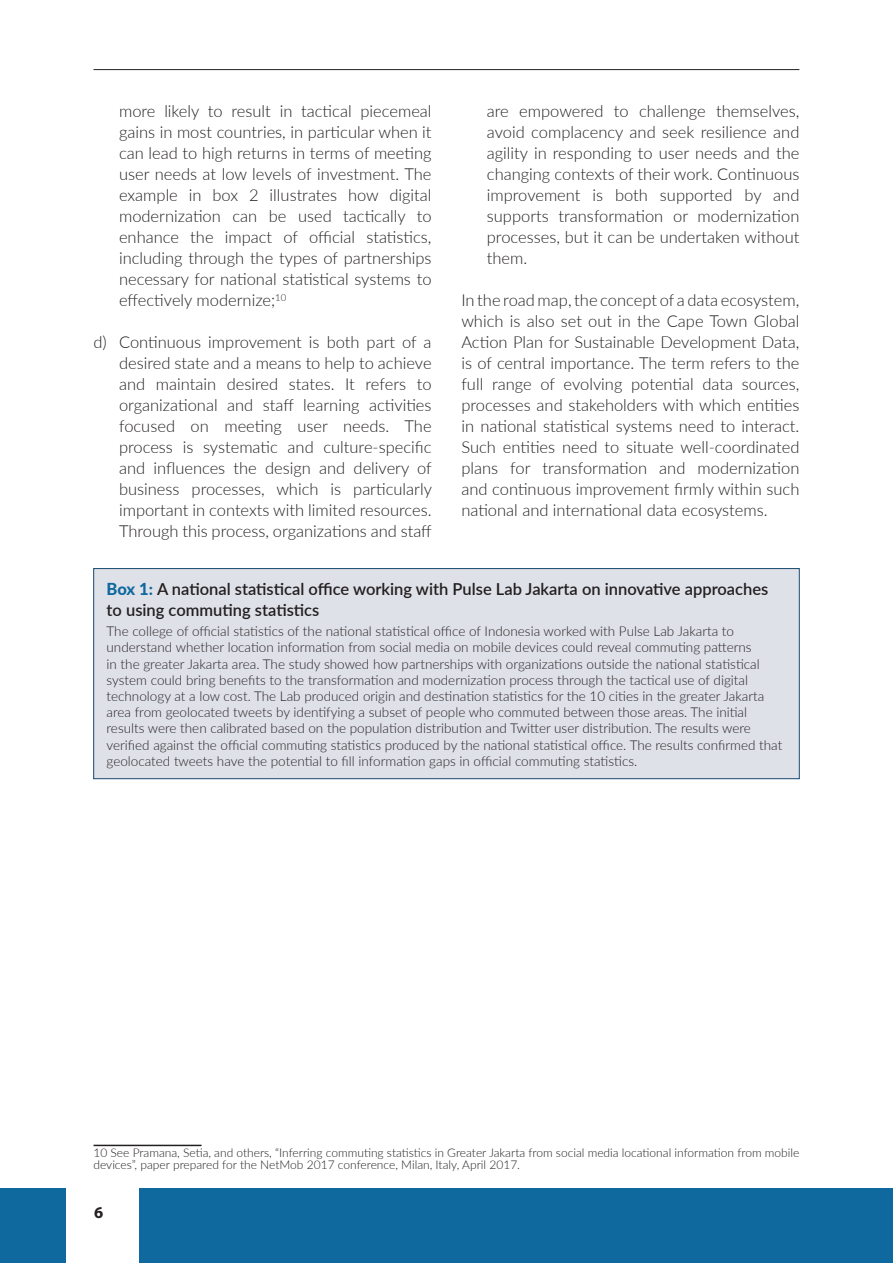
<style>
.page{position:relative;width:893px;height:1263px;background:#fff}
.page>*{position:absolute;margin:0;border:0;box-sizing:border-box;transform-origin:0 0}
.t1{font:300 16.5px/21px "Lato";color:#231f20;text-align:justify}
.t2{font:600 16.5px/21px "Lato";color:#231f20}
.t3{font:700 16.5px "Myriad Pro";color:#231f20}
.t4{font:300 13.5px/16.2px "Lato";color:#231f20}
.t5{font:300 12px/12px "Lato";color:#231f20}
.s1{font-weight:800;color:#10699e}
</style>
<div class="page">
<div style="left:0;top:1188px;width:893px;height:75px;background:#10699e"></div>
<div style="left:66px;top:1169px;width:72px;height:94px;background:#fff"></div>
<hr style="left:94px;top:69px;width:705px;height:1px;background:#231f20">
<hr style="left:94px;top:1145px;width:108px;height:1px;background:#231f20">
<div style="left:94px;top:569px;width:705px;height:210px;background:#dfe1e9"></div>
<div style="left:94px;top:568px;width:705px;height:211px;border:1px solid #194a6f"></div>
<p class="t1" style="left:119px;top:100px;width:314px">more likely to result in tactical piecemeal gains in most countries, in particular when it can lead to high returns in terms of meeting user needs at low levels of investment. The example in box 2 illustrates how digital modernization can be used tactically to enhance the impact of official statistics, including through the types of partnerships necessary for national statistical systems to effectively modernize;<sup>10</sup></p>
<p class="t1" style="left:119px;top:331px;width:314px;text-indent:-26px">d) Continuous improvement is both part of a desired state and a means to help to achieve and maintain desired states. It refers to organizational and staff learning activities focused on meeting user needs. The process is systematic and culture-specific and influences the design and delivery of business processes, which is particularly important in contexts with limited resources.<br>Through this process, organizations and staff</p>
<p class="t1" style="left:487px;top:100px;width:314px">are empowered to challenge themselves, avoid complacency and seek resilience and agility in responding to user needs and the changing contexts of their work. Continuous improvement is both supported by and supports transformation or modernization processes, but it can be undertaken without them.</p>
<p class="t1" style="left:461px;top:289px;width:340px">In the road map, the concept of a data ecosystem, which is also set out in the Cape Town Global Action Plan for Sustainable Development Data, is of central importance. The term refers to the full range of evolving potential data sources, processes and stakeholders with which entities in national statistical systems need to interact.<br>Such entities need to situate well-coordinated plans for transformation and modernization and continuous improvement firmly within such national and international data ecosystems.</p>
<p class="t2" style="left:107px;top:577px;width:663px"><span class="s1">Box 1:</span> A national statistical office working with Pulse Lab Jakarta on innovative approaches to using commuting statistics</p>
<p class="t4" style="left:107px;top:623px;width:677px">The college of official statistics of the national statistical office of Indonesia worked with Pulse Lab Jakarta to understand whether location information from social media on mobile devices could reveal commuting patterns<br>in the greater Jakarta area. The study showed how partnerships with organizations outside the national statistical system could bring benefits to the transformation and modernization process through the tactical use of digital technology at a low cost. The Lab produced origin and destination statistics for the 10 cities in the greater Jakarta area from geolocated tweets by identifying a subset of people who commuted between those areas. The initial results were then calibrated based on the population distribution and Twitter user distribution. The results were verified against the official commuting statistics produced by the national statistical office. The results confirmed that geolocated tweets have the potential to fill information gaps in official commuting statistics.</p>
<p class="t5" style="left:94px;top:1147px;width:707px">10 See Pramana, Setia, and others, “Inferring commuting statistics in Greater Jakarta from social media locational information from mobile devices”, paper prepared for the NetMob 2017 conference, Milan, Italy, April 2017.</p>
<p class="t3" style="left:94px;top:1202px;width:11px">6</p>
</div>
